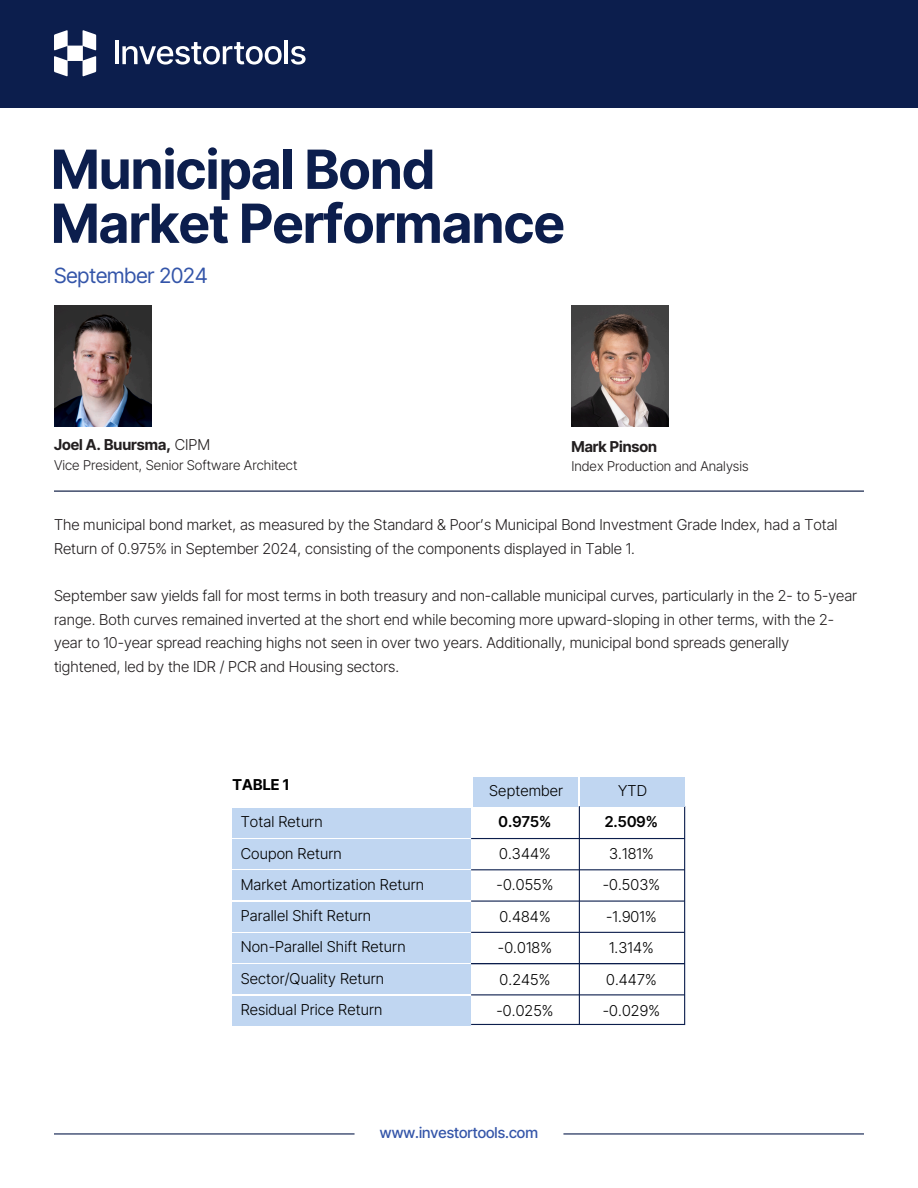
<style>
.page{position:relative;width:918px;height:1188px;background:#fff}
.page>*{position:absolute;margin:0;border:0;box-sizing:border-box;transform-origin:0 0}
.t1{font:700 54px/54px "Inter Tight";color:#0c1e4d}
.t2{font:21px "Inter Tight";color:#3455a9}
.t3{font:300 15px/23.7px "Inter Tight";color:#231f20}
.t4{font:300 15px/31.5px "Inter Tight";letter-spacing:.01em;color:#000}
.t5{font:700 15px "Inter Tight";color:#231f20}
.t6{font:500 15px "Inter Tight";color:#3455a9}
.t7{font:700 15px "Inter Tight";letter-spacing:.01em;color:#000}
.t8{font:300 13.5px "Inter Tight";color:#231f20}
.s1{font-weight:300}
.s2{font-weight:600}
</style>
<div class="page">
<div style="left:0;top:0;width:918px;height:108px;background:#0c1e4d"></div>
<hr style="left:54px;top:1133px;width:301px;height:2px;background:#0c1e4d">
<svg style="left:291px;top:46px;width:15px;height:19px"></svg>
<hr style="left:284px;top:40px;width:4px;height:24px;background:#fff">
<svg style="left:122px;top:42px;width:160px;height:23px"></svg>
<hr style="left:115px;top:40px;width:3px;height:24px;background:#fff">
<svg style="left:54px;top:30px;width:42px;height:46px"></svg>
<hr style="left:54px;top:491px;width:810px;height:1px;background:#00103a">
<hr style="left:563px;top:1133px;width:301px;height:2px;background:#0c1e4d">
<div style="left:473px;top:777px;width:105px;height:29px;background:#c0d6f1"></div>
<hr style="left:684px;top:806px;width:1px;height:219px;background:#0c1e4d">
<div style="left:581px;top:777px;width:104px;height:29px;background:#c0d6f1"></div>
<div style="left:233px;top:808px;width:238px;height:29px;background:#c0d6f1"></div>
<div style="left:233px;top:840px;width:238px;height:29px;background:#c0d6f1"></div>
<hr style="left:471px;top:838px;width:214px;height:1px;background:#0c1e4d">
<div style="left:233px;top:871px;width:238px;height:29px;background:#c0d6f1"></div>
<div style="left:233px;top:902px;width:238px;height:29px;background:#c0d6f1"></div>
<hr style="left:471px;top:901px;width:214px;height:1px;background:#0c1e4d">
<div style="left:233px;top:933px;width:238px;height:29px;background:#c0d6f1"></div>
<div style="left:233px;top:965px;width:238px;height:29px;background:#c0d6f1"></div>
<div style="left:233px;top:996px;width:238px;height:29px;background:#c0d6f1"></div>
<hr style="left:471px;top:869px;width:214px;height:1px;background:#0c1e4d">
<hr style="left:471px;top:932px;width:214px;height:1px;background:#0c1e4d">
<hr style="left:471px;top:963px;width:214px;height:1px;background:#0c1e4d">
<hr style="left:471px;top:994px;width:214px;height:1px;background:#0c1e4d">
<hr style="left:471px;top:1024px;width:214px;height:1px;background:#0c1e4d">
<hr style="left:579px;top:806px;width:1px;height:218px;background:#0c1e4d">
<img style="left:54px;top:305px;width:98px;height:122px">
<img style="left:571px;top:305px;width:98px;height:122px">
<p class="t1" style="left:51px;top:142px;width:514px">Municipal Bond<br>Market Performance</p>
<p class="t2" style="left:54px;top:263px;width:155px">September 2024</p>
<p class="t5" style="left:54px;top:436px;width:158px">Joel A. Buursma, <span class="s1">CIPM</span></p>
<p class="t8" style="left:54px;top:457px;width:245px">Vice President, Senior Software Architect</p>
<p class="t5" style="left:571px;top:437px;width:87px">Mark Pinson</p>
<h6 class="t8" style="left:571px;top:458px;width:179px">Index Production and Analysis</h6>
<h2 class="t3" style="left:54px;top:513px;width:785px">The municipal bond market, as measured by the Standard &amp; Poor’s Municipal Bond Investment Grade Index, had a Total<br>Return of 0.975% in September 2024, consisting of the components displayed in Table 1.</h2>
<p class="t3" style="left:54px;top:584px;width:805px">September saw yields fall for most terms in both treasury and non-callable municipal curves, particularly in the 2- to 5-year range. Both curves remained inverted at the short end while becoming more upward-sloping in other terms, with the 2- year to 10-year spread reaching highs not seen in over two years. Additionally, municipal bond spreads generally tightened, led by the IDR / PCR and Housing sectors.</p>
<h6 class="t7" style="left:233px;top:775px;width:58px">TABLE 1</h6>
<h6 class="t4" style="left:241px;top:806px;width:83px">Total Return</h6>
<h6 class="t4" style="left:241px;top:837px;width:103px">Coupon Return</h6>
<h6 class="t4" style="left:241px;top:869px;width:185px">Market Amortization Return</h6>
<h6 class="t4" style="left:241px;top:900px;width:132px">Parallel Shift Return</h6>
<h6 class="t4" style="left:241px;top:931px;width:166px">Non-Parallel Shift Return</h6>
<h6 class="t4" style="left:241px;top:963px;width:145px">Sector/Quality Return</h6>
<h6 class="t4" style="left:241px;top:994px;width:143px">Residual Price Return</h6>
<h6 class="t4" style="left:489px;top:775px;width:75px">September</h6>
<h3 class="t4" style="left:618px;top:775px;width:30px">YTD</h3>
<h4 class="t4" style="left:496px;top:806px;width:58px"><span class="s2">0.975%<br></span>0.344% -0.055%<br>0.484% -0.018%<br>0.245% -0.025%</h4>
<h6 class="t4" style="left:603px;top:806px;width:59px;text-align:center"><span class="s2">2.509%<br></span>3.181% -0.503% -1.901%<br>1.314%<br>0.447% -0.029%</h6>
<p class="t6" style="left:380px;top:1124px;width:160px">www.investortools.com</p>
</div>
